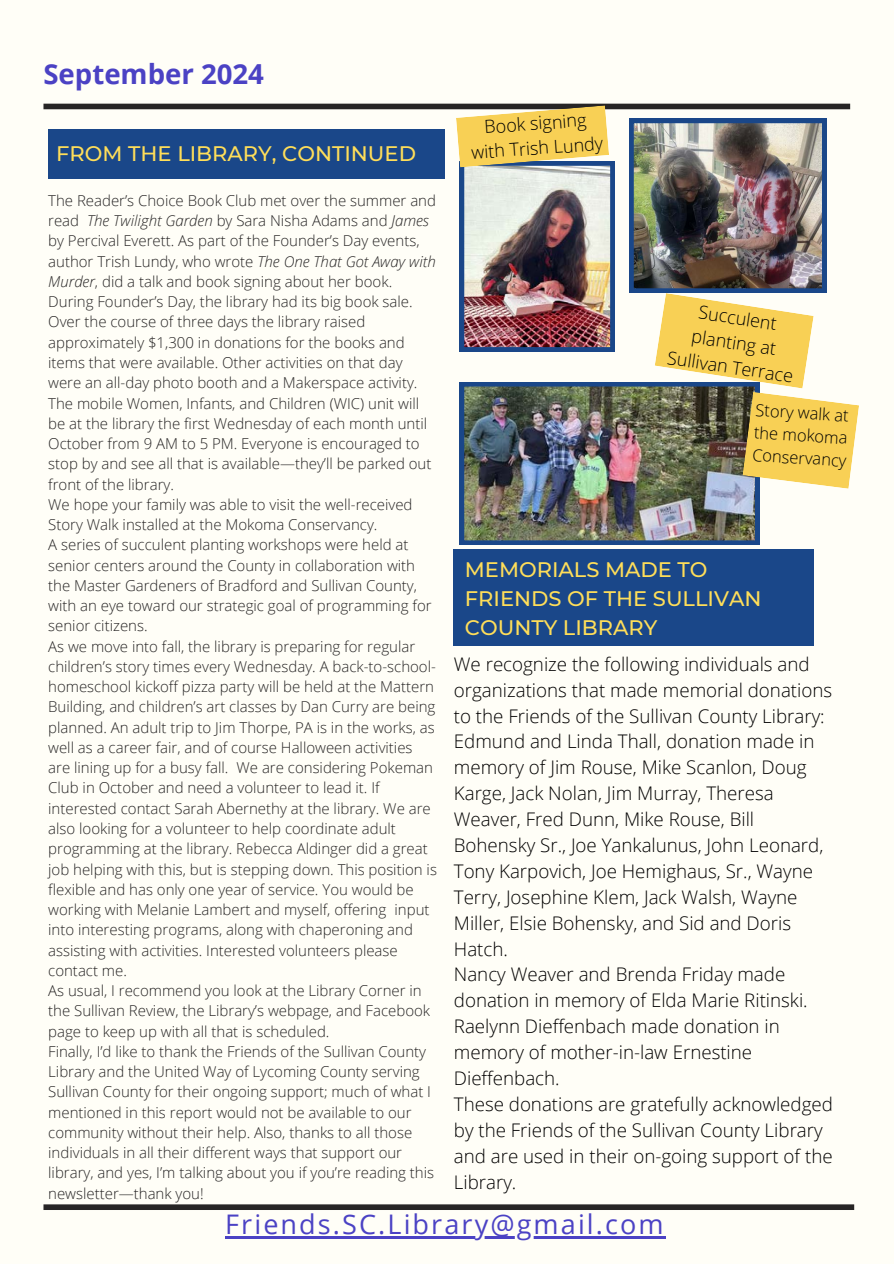
<style>
.page{position:relative;width:894px;height:1264px;background:#fff}
.page>*{position:absolute;margin:0;border:0;box-sizing:border-box;transform-origin:0 0}
.t1{font:700 27.6px "Open Sans";color:#4b42c4}
.t2{font:27px "Open Sans";letter-spacing:.08em;color:#4b42c4}
.t3{font:500 21px/29.2px "Montserrat";color:#ffde59}
.t4{font:300 18.75px/25.8px "Open Sans";color:#000}
.t5{font:300 18px/24.8px "Open Sans";color:#000;text-align:center}
.t6{font:300 16.5px/22.5px "Open Sans";color:#000;text-align:justify}
.t7{font:300 15px/20.2px "Open Sans";color:#272525}
.s1{font-style:italic}
</style>
<div class="page">
<div style="left:0;top:0;width:893px;height:1263px;background:#fffef7"></div>
<div style="left:43px;top:104px;width:806px;height:5px;background:#272525"></div>
<div style="left:43px;top:1204px;width:810px;height:5px;background:#272525"></div>
<div style="left:453px;top:549px;width:360px;height:97px;background:#1a4789"></div>
<div style="left:48px;top:129px;width:396px;height:50px;background:#1a4789"></div>
<img style="left:459px;top:382px;width:300px;height:163px">
<hr style="left:225px;top:1236px;width:441px;height:2px;background:#4b42c4">
<img style="left:456px;top:105px;width:158px;height:246px">
<img style="left:629px;top:119px;width:229px;height:369px">
<p class="t1" style="left:43px;top:54px;width:222px">September 2024</p>
<p class="t3" style="left:56px;top:139px;width:361px">FROM THE LIBRARY, CONTINUED</p>
<p class="t7" style="left:48px;top:190px;width:389px">The Reader’s Choice Book Club met over the summer and read <span class="s1">The Twilight Garden</span> by Sara Nisha Adams and <span class="s1">James </span>by Percival Everett. As part of the Founder’s Day events, author Trish Lundy, who wrote <span class="s1">The One That Got Away with Murder</span>, did a talk and book signing about her book.<br>During Founder’s Day, the library had its big book sale.<br>Over the course of three days the library raised approximately $1,300 in donations for the books and items that were available. Other activities on that day were an all-day photo booth and a Makerspace activity.</p>
<p class="t7" style="left:48px;top:392px;width:384px">The mobile Women, Infants, and Children (WIC) unit will be at the library the first Wednesday of each month until October from 9 AM to 5 PM. Everyone is encouraged to stop by and see all that is available—they’ll be parked out front of the library.</p>
<p class="t7" style="left:48px;top:494px;width:366px">We hope your family was able to visit the well-received<br>Story Walk installed at the Mokoma Conservancy.</p>
<p class="t7" style="left:48px;top:534px;width:385px">A series of succulent planting workshops were held at senior centers around the County in collaboration with the Master Gardeners of Bradford and Sullivan County, with an eye toward our strategic goal of programming for senior citizens.</p>
<p class="t7" style="left:48px;top:635px;width:390px">As we move into fall, the library is preparing for regular children’s story times every Wednesday. A back-to-school&shy;homeschool kickoff pizza party will be held at the Mattern Building, and children’s art classes by Dan Curry are being planned. An adult trip to Jim Thorpe, PA is in the works, as well as a career fair, and of course Halloween activities are lining up for a busy fall. We are considering Pokeman Club in October and need a volunteer to lead it. If interested contact Sarah Abernethy at the library. We are also looking for a volunteer to help coordinate adult programming at the library. Rebecca Aldinger did a great job helping with this, but is stepping down. This position is flexible and has only one year of service. You would be working with Melanie Lambert and myself, offering input into interesting programs, along with chaperoning and assisting with activities. Interested volunteers please contact me.</p>
<h4 class="t7" style="left:48px;top:980px;width:383px">As usual, I recommend you look at the Library Corner in the Sullivan Review, the Library’s webpage, and Facebook page to keep up with all that is scheduled.</h4>
<p class="t7" style="left:48px;top:1040px;width:387px">Finally, I’d like to thank the Friends of the Sullivan County Library and the United Way of Lycoming County serving Sullivan County for their ongoing support; much of what I mentioned in this report would not be available to our community without their help. Also, thanks to all those individuals in all their different ways that support our library, and yes, I’m talking about you if you’re reading this newsletter—thank you!</p>
<h3 class="t5" style="left:468px;top:115px;width:133px;rotate:-4deg">Book signing with Trish Lundy</h3>
<h4 class="t5" style="left:677px;top:295px;width:128px;rotate:9deg">Succulent planting at<br>Sullivan Terrace</h4>
<h2 class="t6" style="left:756px;top:398px;width:96px;rotate:4deg">Story walk at the mokoma Conservancy</h2>
<p class="t3" style="left:465px;top:554px;width:298px">MEMORIALS MADE TO<br>FRIENDS OF THE SULLIVAN<br>COUNTY LIBRARY</p>
<h1 class="t4" style="left:453px;top:650px;width:380px">We recognize the following individuals and organizations that made memorial donations to the Friends of the Sullivan County Library:<br>Edmund and Linda Thall, donation made in memory of Jim Rouse, Mike Scanlon, Doug Karge, Jack Nolan, Jim Murray, Theresa Weaver, Fred Dunn, Mike Rouse, Bill Bohensky Sr., Joe Yankalunus, John Leonard, Tony Karpovich, Joe Hemighaus, Sr., Wayne Terry, Josephine Klem, Jack Walsh, Wayne Miller, Elsie Bohensky, and Sid and Doris Hatch.<br>Nancy Weaver and Brenda Friday made donation in memory of Elda Marie Ritinski.<br>Raelynn Dieffenbach made donation in memory of mother-in-law Ernestine Dieffenbach.<br>These donations are gratefully acknowledged by the Friends of the Sullivan County Library and are used in their on-going support of the Library.</h1>
<p class="t2" style="left:225px;top:1205px;width:440px">Friends.SC.Library@gmail.com</p>
</div>
